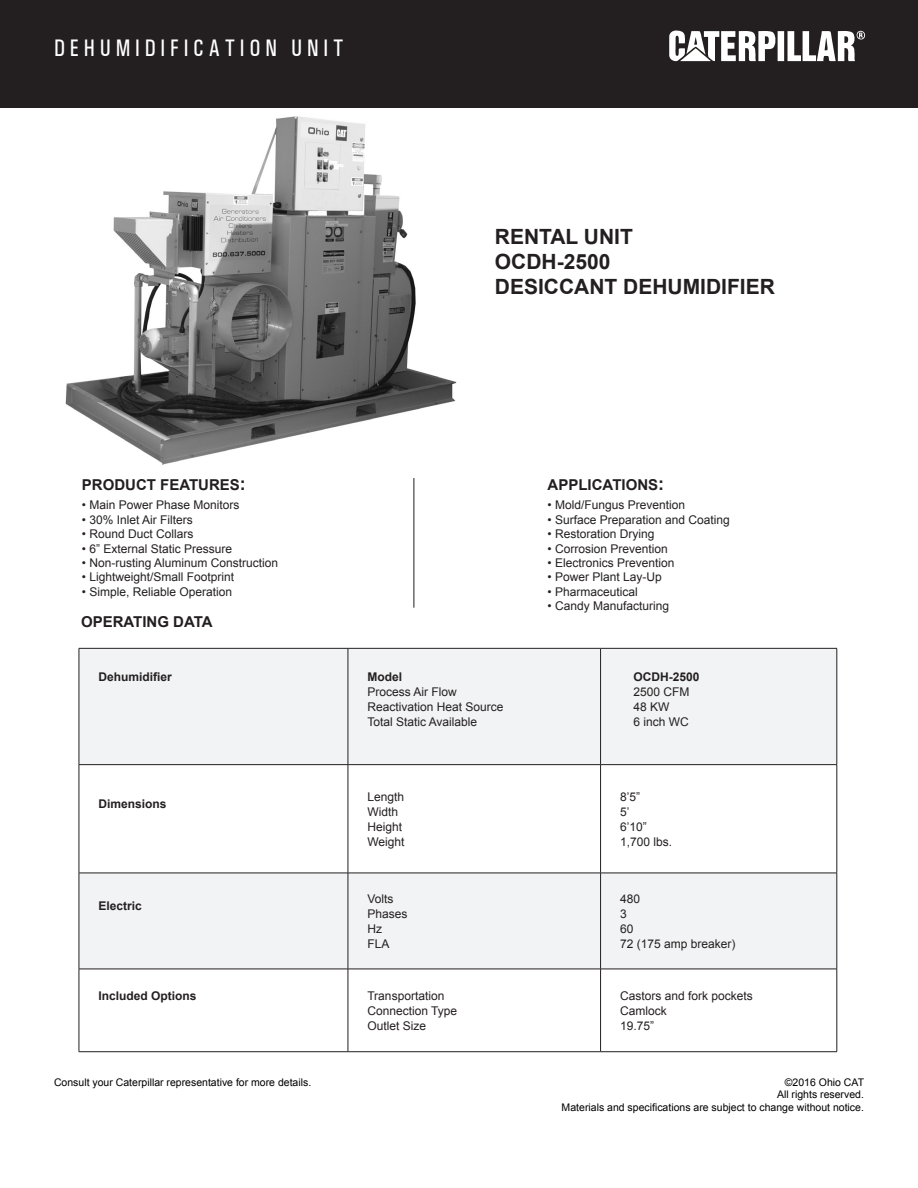
<style>
.page{position:relative;width:918px;height:1188px;background:#fff}
.page>*{position:absolute;margin:0;border:0;box-sizing:border-box;transform-origin:0 0}
.t1{font:500 condensed 24px "Univers";color:#fff;scale:.9 1}
.t2{font:700 21px "Arial";color:#231f20}
.Subhead_1{font:700 15px "Arial";color:#231f20}
.t3{font:12px "Arial";color:#231f20}
.t4{font:700 12px "Arial";color:#231f20}
.t5{font:10.5px "Arial";color:#000}
.s1{font-size:18px}
</style>
<div class="page">
<div style="left:0;top:0;width:918px;height:108px;background:#231f20"></div>
<img style="left:669px;top:31px;width:196px;height:30px">
<hr style="left:414px;top:478px;width:1px;height:130px;background:#231f20">
<svg style="left:80px;top:649px;width:757px;height:320px;fill:#f2f3f4"></svg>
<hr style="left:79px;top:648px;width:269px;height:1px;background:#231f20">
<hr style="left:79px;top:649px;width:1px;height:115px;background:#231f20">
<hr style="left:348px;top:648px;width:253px;height:1px;background:#231f20">
<hr style="left:348px;top:649px;width:1px;height:115px;background:#231f20">
<hr style="left:601px;top:648px;width:236px;height:1px;background:#231f20">
<hr style="left:600px;top:649px;width:1px;height:115px;background:#231f20">
<hr style="left:837px;top:649px;width:1px;height:115px;background:#231f20">
<hr style="left:79px;top:764px;width:269px;height:1px;background:#231f20">
<hr style="left:79px;top:765px;width:1px;height:108px;background:#231f20">
<hr style="left:348px;top:764px;width:253px;height:1px;background:#231f20">
<hr style="left:348px;top:765px;width:1px;height:108px;background:#231f20">
<hr style="left:601px;top:764px;width:236px;height:1px;background:#231f20">
<hr style="left:600px;top:765px;width:1px;height:108px;background:#231f20">
<hr style="left:837px;top:765px;width:1px;height:108px;background:#231f20">
<hr style="left:79px;top:873px;width:269px;height:1px;background:#231f20">
<hr style="left:79px;top:873px;width:1px;height:96px;background:#231f20">
<hr style="left:348px;top:873px;width:253px;height:1px;background:#231f20">
<hr style="left:348px;top:873px;width:1px;height:96px;background:#231f20">
<hr style="left:601px;top:873px;width:236px;height:1px;background:#231f20">
<hr style="left:600px;top:873px;width:1px;height:96px;background:#231f20">
<hr style="left:837px;top:873px;width:1px;height:96px;background:#231f20">
<hr style="left:79px;top:969px;width:269px;height:1px;background:#231f20">
<hr style="left:79px;top:969px;width:1px;height:83px;background:#231f20">
<hr style="left:348px;top:969px;width:253px;height:1px;background:#231f20">
<hr style="left:348px;top:969px;width:1px;height:83px;background:#231f20">
<hr style="left:601px;top:969px;width:236px;height:1px;background:#231f20">
<hr style="left:600px;top:969px;width:1px;height:83px;background:#231f20">
<hr style="left:837px;top:969px;width:1px;height:83px;background:#231f20">
<hr style="left:79px;top:1051px;width:269px;height:1px;background:#231f20">
<hr style="left:348px;top:1051px;width:253px;height:1px;background:#231f20">
<hr style="left:601px;top:1051px;width:236px;height:1px;background:#231f20">
<img style="left:65px;top:116px;width:392px;height:349px">
<p class="t1" style="left:54px;top:34px;width:323px">D E H U M I D I F I C A T I O N U N I T</p>
<p class="Subhead_1" style="left:82px;top:474px;width:166px">PRODUCT FEATURES<span class="s1">:</span></p>
<p class="t3" style="left:82px;top:497px;width:159px">• Main Power Phase Monitors</p>
<p class="t3" style="left:82px;top:512px;width:112px">• 30% Inlet Air Filters</p>
<p class="t3" style="left:82px;top:526px;width:113px">• Round Duct Collars</p>
<p class="t3" style="left:82px;top:540px;width:152px">• 6” External Static Pressure</p>
<p class="t3" style="left:82px;top:555px;width:198px">• Non-rusting Aluminum Construction</p>
<p class="t3" style="left:82px;top:569px;width:154px">• Lightweight/Small Footprint</p>
<p class="t3" style="left:82px;top:584px;width:152px">• Simple, Reliable Operation</p>
<p class="Subhead_1" style="left:81px;top:611px;width:133px">OPERATING DATA</p>
<p class="t2" style="left:495px;top:223px;width:140px">RENTAL UNIT</p>
<p class="t2" style="left:495px;top:248px;width:117px">OCDH-2500</p>
<p class="t2" style="left:495px;top:273px;width:281px">DESICCANT DEHUMIDIFIER</p>
<p class="Subhead_1" style="left:548px;top:474px;width:118px">APPLICATIONS<span class="s1">:</span></p>
<p class="t3" style="left:548px;top:497px;width:139px">• Mold/Fungus Prevention</p>
<p class="t3" style="left:548px;top:512px;width:184px">• Surface Preparation and Coating</p>
<p class="t3" style="left:548px;top:526px;width:108px">• Restoration Drying</p>
<p class="t3" style="left:548px;top:540px;width:122px">• Corrosion Prevention</p>
<p class="t3" style="left:548px;top:555px;width:128px">• Electronics Prevention</p>
<p class="t3" style="left:548px;top:569px;width:116px">• Power Plant Lay-Up</p>
<p class="t3" style="left:548px;top:584px;width:92px">• Pharmaceutical</p>
<p class="t3" style="left:548px;top:598px;width:123px">• Candy Manufacturing</p>
<p class="t4" style="left:98px;top:669px;width:75px">Dehumidifier</p>
<p class="t4" style="left:367px;top:669px;width:36px">Model</p>
<p class="t3" style="left:367px;top:684px;width:91px">Process Air Flow</p>
<p class="t3" style="left:367px;top:699px;width:138px">Reactivation Heat Source</p>
<p class="t3" style="left:367px;top:714px;width:111px">Total Static Available</p>
<p class="t4" style="left:98px;top:796px;width:70px">Dimensions</p>
<p class="t4" style="left:98px;top:898px;width:45px">Electric</p>
<p class="t3" style="left:367px;top:789px;width:38px">Length</p>
<p class="t3" style="left:367px;top:804px;width:32px">Width</p>
<p class="t3" style="left:367px;top:819px;width:36px">Height</p>
<p class="t3" style="left:367px;top:834px;width:39px">Weight</p>
<p class="t3" style="left:367px;top:891px;width:28px">Volts</p>
<p class="t3" style="left:367px;top:906px;width:42px">Phases</p>
<p class="t3" style="left:367px;top:921px;width:16px">Hz</p>
<p class="t3" style="left:367px;top:936px;width:24px">FLA</p>
<p class="t4" style="left:98px;top:987px;width:100px">Included Options</p>
<p class="t3" style="left:367px;top:988px;width:78px">Transportation</p>
<p class="t3" style="left:367px;top:1003px;width:91px">Connection Type</p>
<p class="t3" style="left:367px;top:1018px;width:60px">Outlet Size</p>
<p class="t4" style="left:634px;top:669px;width:68px">OCDH-2500</p>
<p class="t3" style="left:634px;top:684px;width:58px">2500 CFM</p>
<p class="t3" style="left:634px;top:699px;width:38px">48 KW</p>
<p class="t3" style="left:634px;top:714px;width:57px">6 inch WC</p>
<p class="t3" style="left:620px;top:789px;width:22px">8’5”</p>
<p class="t3" style="left:620px;top:804px;width:11px">5’</p>
<p class="t3" style="left:620px;top:819px;width:28px">6’10”</p>
<p class="t3" style="left:620px;top:834px;width:54px">1,700 lbs.</p>
<p class="t3" style="left:620px;top:891px;width:22px">480</p>
<p class="t3" style="left:620px;top:906px;width:8px">3</p>
<p class="t3" style="left:620px;top:921px;width:15px">60</p>
<p class="t3" style="left:620px;top:936px;width:117px">72 (175 amp breaker)</p>
<p class="t3" style="left:620px;top:988px;width:134px">Castors and fork pockets</p>
<p class="t3" style="left:620px;top:1003px;width:48px">Camlock</p>
<p class="t3" style="left:620px;top:1018px;width:36px">19.75”</p>
<p class="t5" style="left:54px;top:1075px;width:259px">Consult your Caterpillar representative for more details.</p>
<p class="t5" style="left:785px;top:1075px;width:81px">©2016 Ohio CAT</p>
<p class="t5" style="left:777px;top:1088px;width:88px">All rights reserved.</p>
<p class="t5" style="left:562px;top:1100px;width:304px">Materials and specifications are subject to change without notice.</p>
</div>
